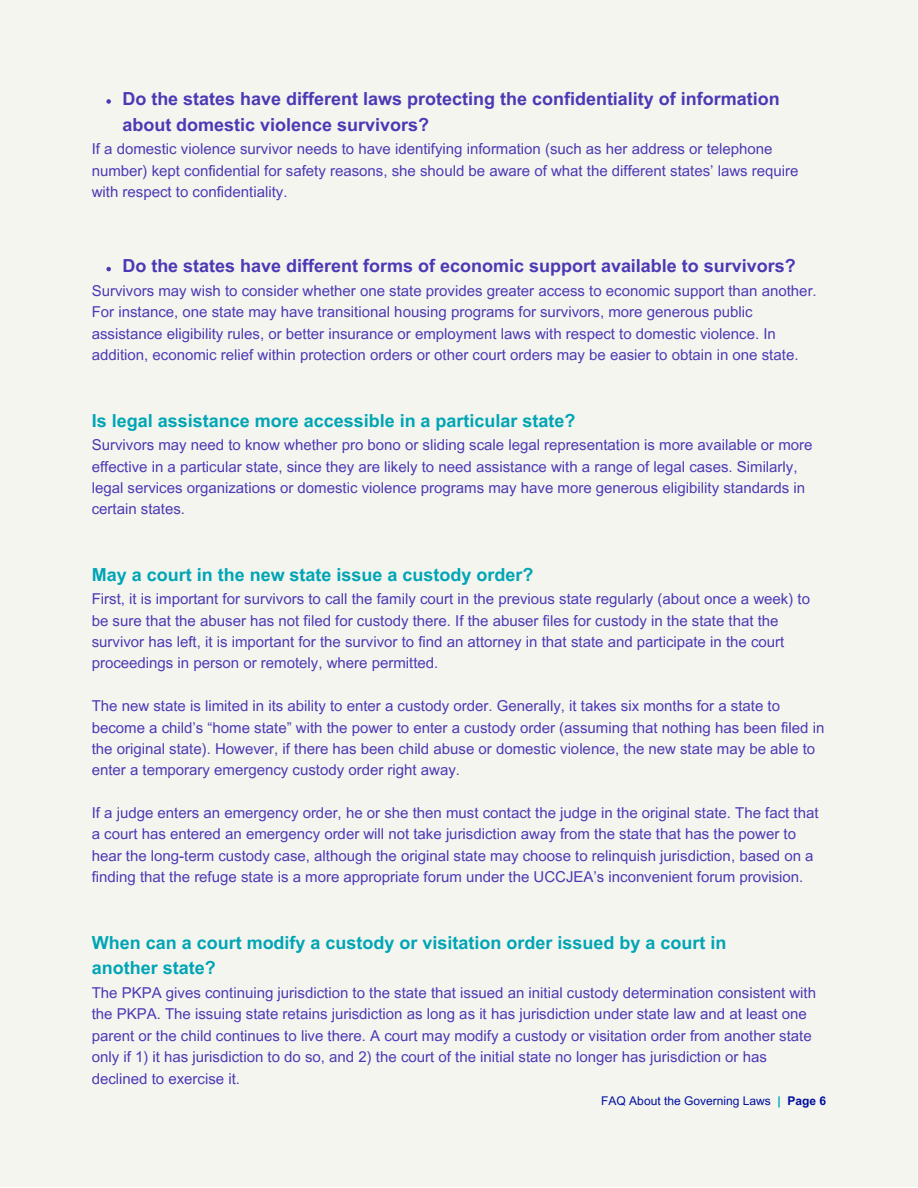
<style>
.page{position:relative;width:918px;height:1188px;background:#fff}
.page>*{position:absolute;margin:0;border:0;box-sizing:border-box;transform-origin:0 0}
.t1{font:700 18px/25.8px "Arial MT Pro";color:#4b39b5}
.t2{font:700 18px/25.8px "Arial MT Pro";color:#00a5b5}
.t3{font:15px/21.3px "Arial MT Pro";color:#4b39b5}
.t4{font:12px "Arial MT Pro";color:#000f9f}
.s1{font-weight:700;color:#00a5b5}
.s2{font-weight:700}
</style>
<div class="page">
<div style="left:0;top:0;width:918px;height:1187px;background:#f5f5ef"></div>
<svg style="left:106px;top:99px;width:5px;height:5px"></svg>
<svg style="left:106px;top:267px;width:5px;height:4px"></svg>
<p class="t1" style="left:122px;top:86px;width:659px">Do the states have different laws protecting the confidentiality of information about domestic violence survivors?</p>
<p class="t3" style="left:92px;top:139px;width:708px">If a domestic violence survivor needs to have identifying information (such as her address or telephone number) kept confidential for safety reasons, she should be aware of what the different states’ laws require with respect to confidentiality.</p>
<p class="t1" style="left:122px;top:254px;width:675px">Do the states have different forms of economic support available to survivors?</p>
<p class="t3" style="left:92px;top:281px;width:727px">Survivors may wish to consider whether one state provides greater access to economic support than another.<br>For instance, one state may have transitional housing programs for survivors, more generous public assistance eligibility rules, or better insurance or employment laws with respect to domestic violence. In addition, economic relief within protection orders or other court orders may be easier to obtain in one state.</p>
<p class="t2" style="left:92px;top:408px;width:485px">Is legal assistance more accessible in a particular state?</p>
<p class="t3" style="left:92px;top:435px;width:722px">Survivors may need to know whether pro bono or sliding scale legal representation is more available or more effective in a particular state, since they are likely to need assistance with a range of legal cases. Similarly, legal services organizations or domestic violence programs may have more generous eligibility standards in certain states.</p>
<p class="t2" style="left:92px;top:562px;width:443px">May a court in the new state issue a custody order?</p>
<p class="t3" style="left:92px;top:589px;width:720px">First, it is important for survivors to call the family court in the previous state regularly (about once a week) to be sure that the abuser has not filed for custody there. If the abuser files for custody in the state that the survivor has left, it is important for the survivor to find an attorney in that state and participate in the court proceedings in person or remotely, where permitted.</p>
<p class="t3" style="left:92px;top:696px;width:734px">The new state is limited in its ability to enter a custody order. Generally, it takes six months for a state to become a child’s “home state” with the power to enter a custody order (assuming that nothing has been filed in the original state). However, if there has been child abuse or domestic violence, the new state may be able to enter a temporary emergency custody order right away.</p>
<p class="t3" style="left:92px;top:803px;width:728px">If a judge enters an emergency order, he or she then must contact the judge in the original state. The fact that a court has entered an emergency order will not take jurisdiction away from the state that has the power to hear the long-term custody case, although the original state may choose to relinquish jurisdiction, based on a finding that the refuge state is a more appropriate forum under the UCCJEA’s inconvenient forum provision.</p>
<p class="t2" style="left:92px;top:930px;width:636px">When can a court modify a custody or visitation order issued by a court in another state?</p>
<p class="t3" style="left:92px;top:983px;width:726px">The PKPA gives continuing jurisdiction to the state that issued an initial custody determination consistent with the PKPA. The issuing state retains jurisdiction as long as it has jurisdiction under state law and at least one parent or the child continues to live there. A court may modify a custody or visitation order from another state only if 1) it has jurisdiction to do so, and 2) the court of the initial state no longer has jurisdiction or has declined to exercise it.</p>
<p class="t4" style="left:601px;top:1094px;width:226px">FAQ About the Governing Laws <span class="s1">|</span> <span class="s2">Page 6</span></p>
</div>
